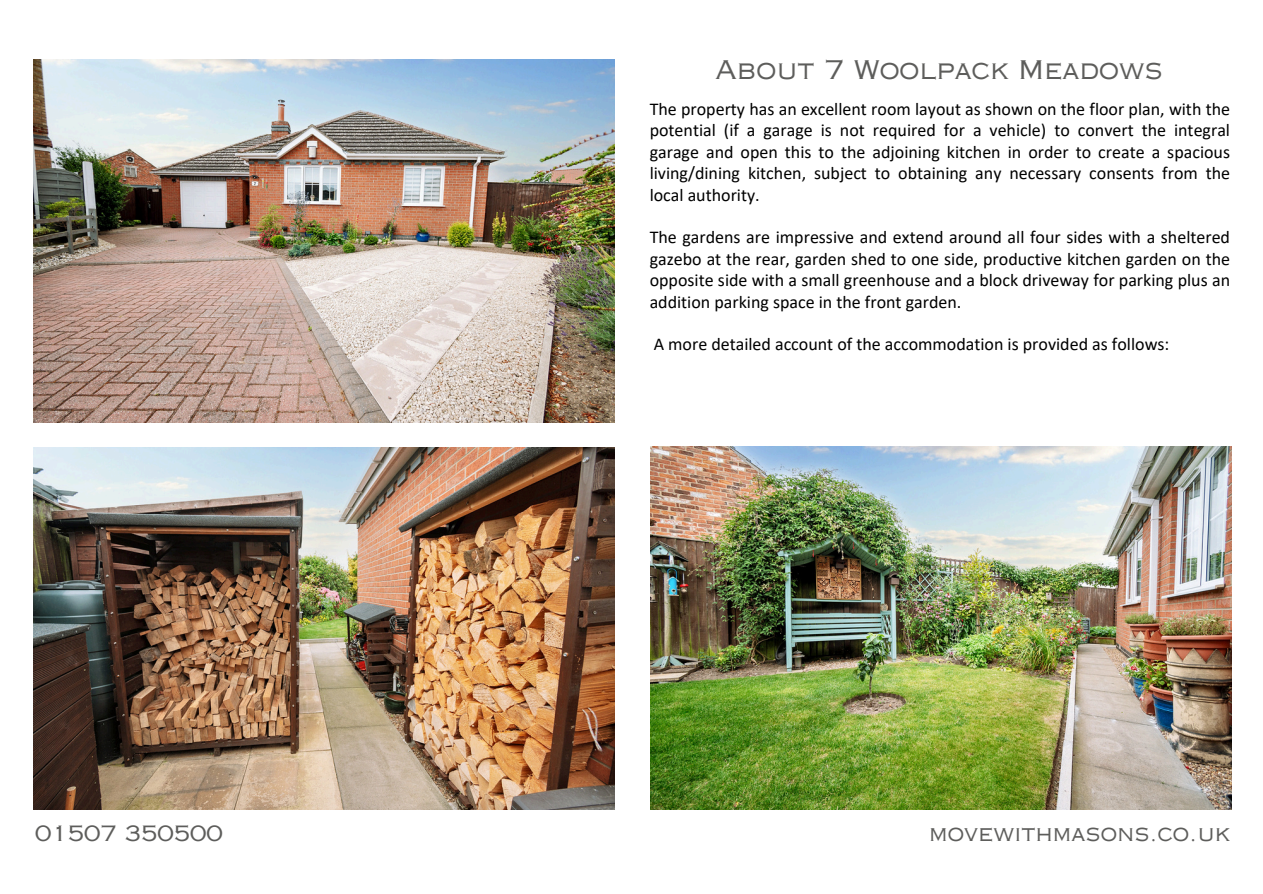
<style>
.page{position:relative;width:1263px;height:894px;background:#fff}
.page>*{position:absolute;margin:0;border:0;box-sizing:border-box;transform-origin:0 0}
.t1{font:25.5px "Copperplate Gothic LT Pro 32 AB";color:#5d5d5b}
.t2{font:21px "Copperplate Gothic LT Pro 32 AB";color:#5d5d5b}
.t3{font:18px/21.3px "Calibri";color:#000;text-align:justify}
</style>
<div class="page">
<img style="left:34px;top:60px;width:580px;height:362px">
<img style="left:34px;top:447px;width:580px;height:362px">
<img style="left:651px;top:446px;width:580px;height:363px">
<p class="t1" style="left:715px;top:60px;width:449px">About 7 Woolpack Meadows</p>
<p class="t3" style="left:650px;top:100px;width:582px">The property has an excellent room layout as shown on the floor plan, with the potential (if a garage is not required for a vehicle) to convert the integral garage and open this to the adjoining kitchen in order to create a spacious living/dining kitchen, subject to obtaining any necessary consents from the local authority.</p>
<h2 class="t3" style="left:650px;top:228px;width:582px">The gardens are impressive and extend around all four sides with a sheltered gazebo at the rear, garden shed to one side, productive kitchen garden on the opposite side with a small greenhouse and a block driveway for parking plus an addition parking space in the front garden.</h2>
<h1 class="t3" style="left:654px;top:335px;width:517px">A more detailed account of the accommodation is provided as follows:</h1>
<p class="t2" style="left:35px;top:825px;width:189px">01507 350500</p>
<p class="t2" style="left:929px;top:825px;width:302px">movewithmasons.co.uk</p>
</div>
